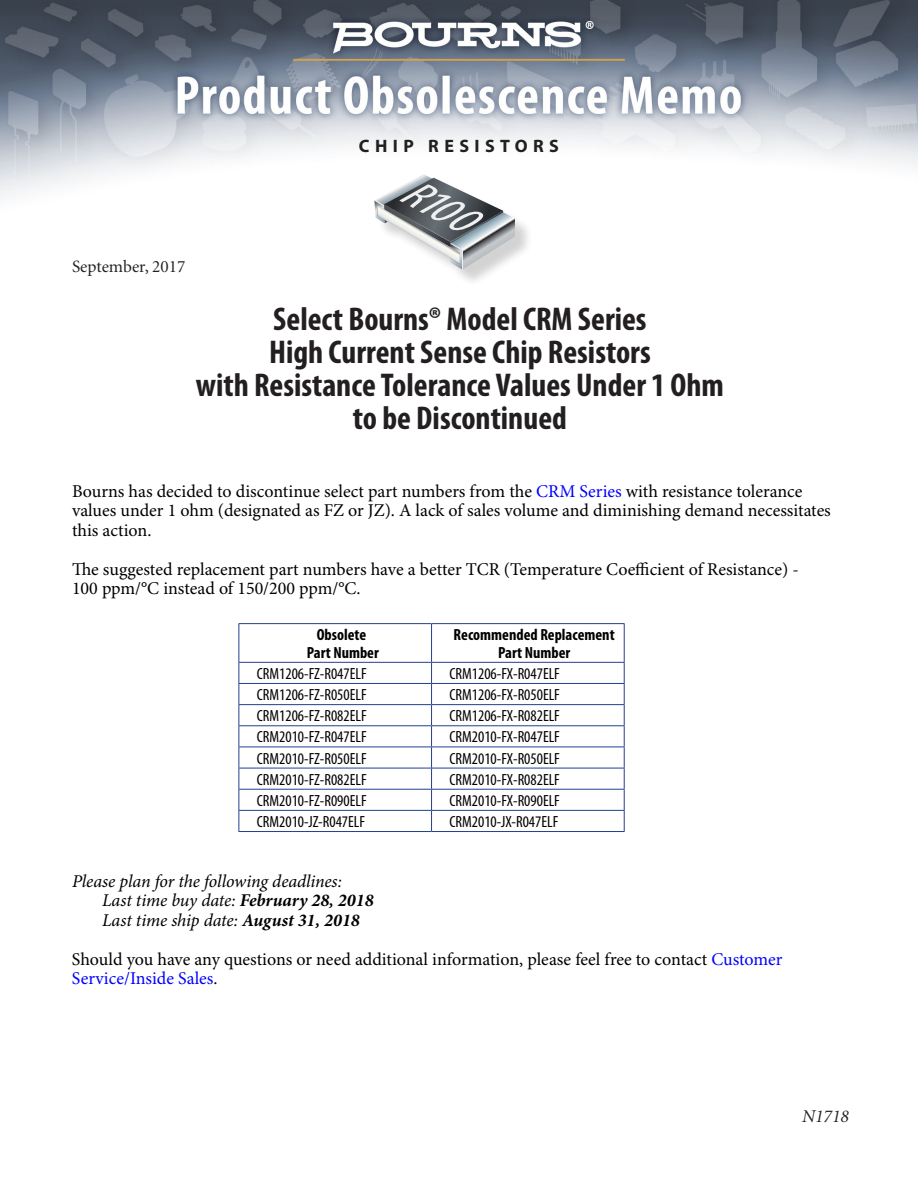
<style>
.page{position:relative;width:918px;height:1188px;background:#fff}
.page>*{position:absolute;margin:0;border:0;box-sizing:border-box;transform-origin:0 0}
.t1{font:italic condensed 42.75px "Myriad Pro";color:#eef0ef;scale:1.14 1}
.t2{font:700 condensed 33px/33px "Myriad Pro";color:#231f20;text-align:center}
.t3{font:18px/19.5px "Minion Pro";color:#000}
.t4{font:italic 18px "Minion Pro";letter-spacing:-.01em;color:#000}
.t5{font:18px "Minion Pro";color:#00f}
.t6{font:700 18px "Myriad Pro";letter-spacing:.3em;color:#231f20}
.t7{font:italic 18px "Minion";color:#231f20}
.t8{font:17.25px "Minion";color:#231f20}
.t9{font:condensed 16.2px "Myriad Pro";color:#000}
.t10{font:700 condensed 16.2px "Myriad Pro";color:#000}
.s1{font-size:41.85px}
.s2{color:#00f}
.s3{font-weight:700}
.s4{color:#000}
</style>
<div class="page">
<img style="left:0;top:0;width:918px;height:197px">
<hr style="left:238px;top:623px;width:194px;height:1px;background:#253f8e">
<hr style="left:238px;top:624px;width:1px;height:38px;background:#253f8e">
<hr style="left:432px;top:623px;width:193px;height:1px;background:#253f8e">
<hr style="left:431px;top:624px;width:1px;height:38px;background:#253f8e">
<hr style="left:624px;top:624px;width:1px;height:38px;background:#253f8e">
<hr style="left:238px;top:662px;width:194px;height:1px;background:#253f8e">
<hr style="left:432px;top:662px;width:193px;height:1px;background:#253f8e">
<hr style="left:238px;top:683px;width:194px;height:1px;background:#253f8e">
<hr style="left:432px;top:683px;width:193px;height:1px;background:#253f8e">
<hr style="left:238px;top:704px;width:194px;height:1px;background:#253f8e">
<hr style="left:432px;top:704px;width:193px;height:1px;background:#253f8e">
<hr style="left:238px;top:725px;width:194px;height:1px;background:#253f8e">
<hr style="left:432px;top:725px;width:193px;height:1px;background:#253f8e">
<hr style="left:238px;top:747px;width:194px;height:1px;background:#253f8e">
<hr style="left:432px;top:747px;width:193px;height:1px;background:#253f8e">
<hr style="left:238px;top:768px;width:194px;height:1px;background:#253f8e">
<hr style="left:432px;top:768px;width:193px;height:1px;background:#253f8e">
<hr style="left:238px;top:789px;width:194px;height:1px;background:#253f8e">
<hr style="left:432px;top:789px;width:193px;height:1px;background:#253f8e">
<hr style="left:238px;top:810px;width:194px;height:1px;background:#253f8e">
<svg style="left:238px;top:663px;width:1px;height:168px"></svg>
<hr style="left:432px;top:810px;width:193px;height:1px;background:#253f8e">
<svg style="left:431px;top:663px;width:1px;height:168px"></svg>
<svg style="left:624px;top:663px;width:1px;height:168px"></svg>
<hr style="left:238px;top:831px;width:194px;height:1px;background:#253f8e">
<hr style="left:432px;top:831px;width:193px;height:1px;background:#253f8e">
<div style="left:377px;top:177px;width:156px;height:111px;background:#231f20;opacity:.2"></div>
<svg style="left:374px;top:174px;width:141px;height:96px"></svg>
<p class="t6" style="left:359px;top:134px;width:202px">CHIP RESISTORS</p>
<p class="t8" style="left:72px;top:258px;width:115px">September, 2017</p>
<p class="t1" style="left:415px;top:164px;width:65px;rotate:28deg"><span class="s1">R</span>100</p>
<p class="t2" style="left:196px;top:303px;width:530px">Select Bourns® Model CRM Series<br>High Current Sense Chip Resistors<br>with Resistance Tolerance Values Under 1 Ohm to be Discontinued</p>
<p class="t3" style="left:72px;top:482px;width:760px">Bourns has decided to discontinue select part numbers from the <span class="s2">CRM Series</span> with resistance tolerance values under 1 ohm (designated as FZ or JZ). A lack of sales volume and diminishing demand necessitates this action.</p>
<p class="t3" style="left:72px;top:560px;width:729px">The suggested replacement part numbers have a better TCR (Temperature Coefficient of Resistance) -<br>100 ppm/°C instead of 150/200 ppm/°C.</p>
<p class="t10" style="left:317px;top:626px;width:51px">Obsolete</p>
<p class="t10" style="left:307px;top:643px;width:74px">Part Number</p>
<p class="t10" style="left:454px;top:626px;width:163px">Recommended Replacement</p>
<p class="t10" style="left:498px;top:643px;width:74px">Part Number</p>
<p class="t9" style="left:257px;top:664px;width:111px">CRM1206-FZ-R047ELF</p>
<p class="t9" style="left:450px;top:664px;width:112px">CRM1206-FX-R047ELF</p>
<p class="t9" style="left:257px;top:685px;width:111px">CRM1206-FZ-R050ELF</p>
<p class="t9" style="left:450px;top:685px;width:112px">CRM1206-FX-R050ELF</p>
<p class="t9" style="left:257px;top:706px;width:111px">CRM1206-FZ-R082ELF</p>
<p class="t9" style="left:450px;top:706px;width:112px">CRM1206-FX-R082ELF</p>
<p class="t9" style="left:257px;top:727px;width:111px">CRM2010-FZ-R047ELF</p>
<p class="t9" style="left:450px;top:727px;width:112px">CRM2010-FX-R047ELF</p>
<p class="t9" style="left:257px;top:748px;width:111px">CRM2010-FZ-R050ELF</p>
<p class="t9" style="left:450px;top:748px;width:112px">CRM2010-FX-R050ELF</p>
<p class="t9" style="left:257px;top:770px;width:111px">CRM2010-FZ-R082ELF</p>
<p class="t9" style="left:450px;top:770px;width:112px">CRM2010-FX-R082ELF</p>
<p class="t9" style="left:257px;top:791px;width:111px">CRM2010-FZ-R090ELF</p>
<p class="t9" style="left:450px;top:791px;width:112px">CRM2010-FX-R090ELF</p>
<p class="t9" style="left:257px;top:812px;width:110px">CRM2010-JZ-R047ELF</p>
<p class="t9" style="left:450px;top:812px;width:110px">CRM2010-JX-R047ELF</p>
<p class="t4" style="left:72px;top:869px;width:271px">Please plan for the following deadlines:</p>
<p class="t4" style="left:102px;top:888px;width:273px">Last time buy date: <span class="s3">February 28, 2018</span></p>
<p class="t4" style="left:102px;top:908px;width:259px">Last time ship date: <span class="s3">August 31, 2018</span></p>
<p class="t3" style="left:72px;top:950px;width:712px">Should you have any questions or need additional information, please feel free to contact <span class="s2">Customer</span></p>
<p class="t5" style="left:72px;top:968px;width:147px">Service/Inside Sales<span class="s4">.</span></p>
<p class="t7" style="left:802px;top:1107px;width:48px">N1718</p>
</div>
